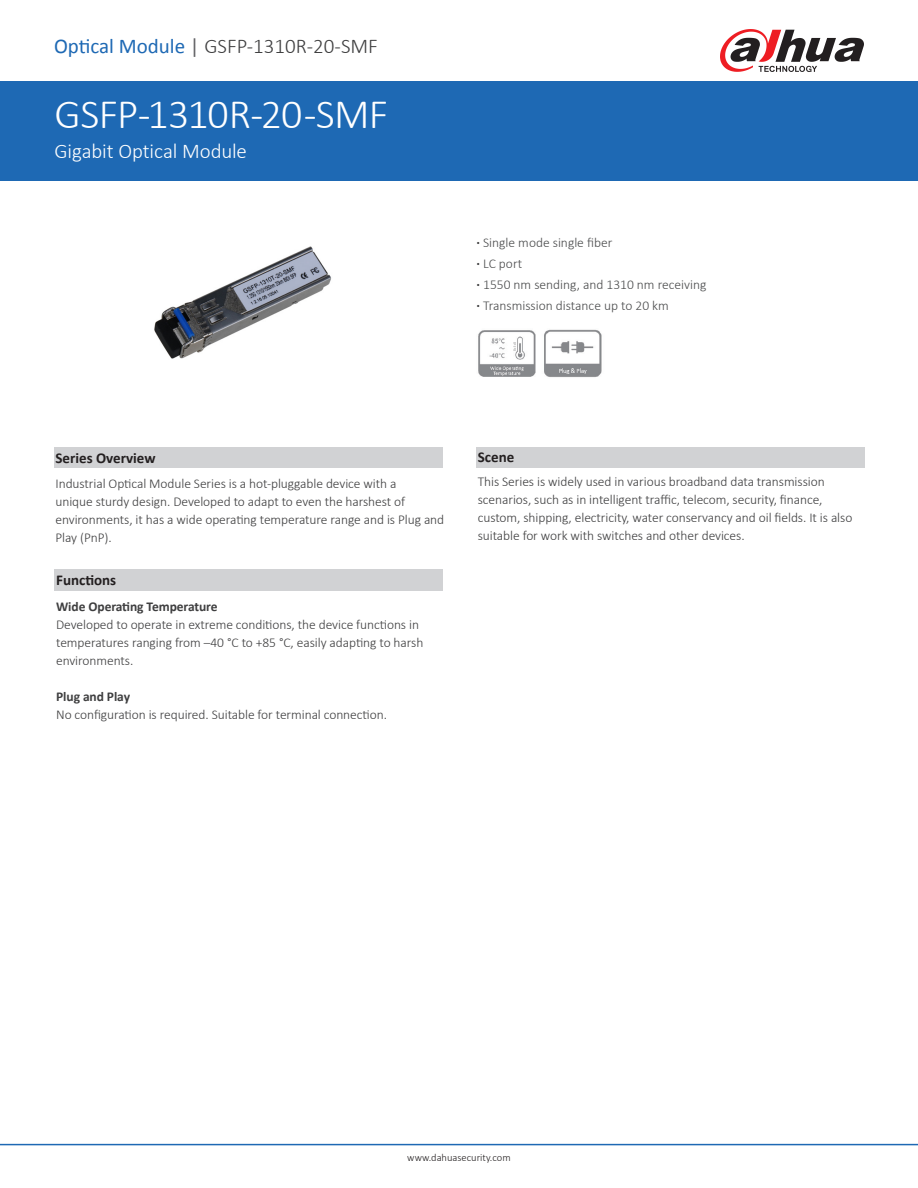
<style>
.page{position:relative;width:918px;height:1188px;background:#fff}
.page>*{position:absolute;margin:0;border:0;box-sizing:border-box;transform-origin:0 0}
.t1{font:300 42px "Calibri";letter-spacing:-.02em;color:#fff}
.t2{font:300 21px "Calibri";color:#3e3e3f}
.t3{font:300 21px "Calibri";letter-spacing:-.005em;color:#fff}
.t4{font:700 15px "Calibri";color:#231f20}
.t5{font:300 13.5px/18px "Calibri";letter-spacing:-.005em;color:#3e3e3f}
.t6{font:300 13.5px "Calibri";color:#4a4b4c}
.t7{font:700 13.5px "Calibri";letter-spacing:-.005em;color:#3e3e3f}
.t8{font:300 10.5px "Calibri";color:#231f20}
.s1{font-weight:400;color:#1e69b4}
.s2{font-weight:400;color:#636366}
.s3{font-weight:700;color:#3e3e3f}
</style>
<div class="page">
<div style="left:0;top:81px;width:918px;height:100px;background:#1e69b4"></div>
<hr style="left:0;top:1144px;width:918px;height:1px;background:#1e69b4">
<svg style="left:720px;top:29px;width:144px;height:43px"></svg>
<div style="left:54px;top:447px;width:389px;height:21px;background:#d1d2d4"></div>
<div style="left:54px;top:569px;width:389px;height:22px;background:#d1d2d4"></div>
<div style="left:476px;top:447px;width:389px;height:21px;background:#d1d2d4"></div>
<img style="left:154px;top:246px;width:178px;height:113px">
<img style="left:478px;top:329px;width:124px;height:48px">
<p class="t2" style="left:54px;top:33px;width:325px"><span class="s1">Optical Module</span> <span class="s2">|</span> GSFP-1310R-20-SMF</p>
<p class="t1" style="left:55px;top:88px;width:335px">GSFP-1310R-20-SMF</p>
<p class="t3" style="left:55px;top:138px;width:194px">Gigabit Optical Module</p>
<p class="t6" style="left:477px;top:234px;width:137px"><span class="s3">·</span> Single mode single fiber</p>
<p class="t6" style="left:477px;top:255px;width:47px"><span class="s3">·</span> LC port</p>
<p class="t6" style="left:477px;top:276px;width:231px"><span class="s3">·</span> 1550 nm sending, and 1310 nm receiving</p>
<p class="t6" style="left:477px;top:297px;width:194px"><span class="s3">·</span> Transmission distance up to 20 km</p>
<p class="t4" style="left:56px;top:448px;width:102px">Series Overview</p>
<p class="t5" style="left:56px;top:474px;width:390px">Industrial Optical Module Series is a hot-pluggable device with a<br>unique sturdy design. Developed to adapt to even the harshest of environments, it has a wide operating temperature range and is Plug and Play (PnP).</p>
<p class="t4" style="left:56px;top:571px;width:62px">Functions</p>
<p class="t7" style="left:56px;top:598px;width:163px">Wide Operating Temperature</p>
<p class="t5" style="left:56px;top:615px;width:369px">Developed to operate in extreme conditions, the device functions in temperatures ranging from –40 °C to +85 °C, easily adapting to harsh environments.</p>
<p class="t7" style="left:56px;top:688px;width:75px">Plug and Play</p>
<p class="t5" style="left:56px;top:705px;width:332px">No configuration is required. Suitable for terminal connection.</p>
<p class="t4" style="left:478px;top:447px;width:38px">Scene</p>
<p class="t5" style="left:478px;top:473px;width:376px">This Series is widely used in various broadband data transmission scenarios, such as in intelligent traffic, telecom, security, finance, custom, shipping, electricity, water conservancy and oil fields. It is also suitable for work with switches and other devices.</p>
<p class="t8" style="left:407px;top:1151px;width:105px">www.dahuasecurity.com</p>
</div>
